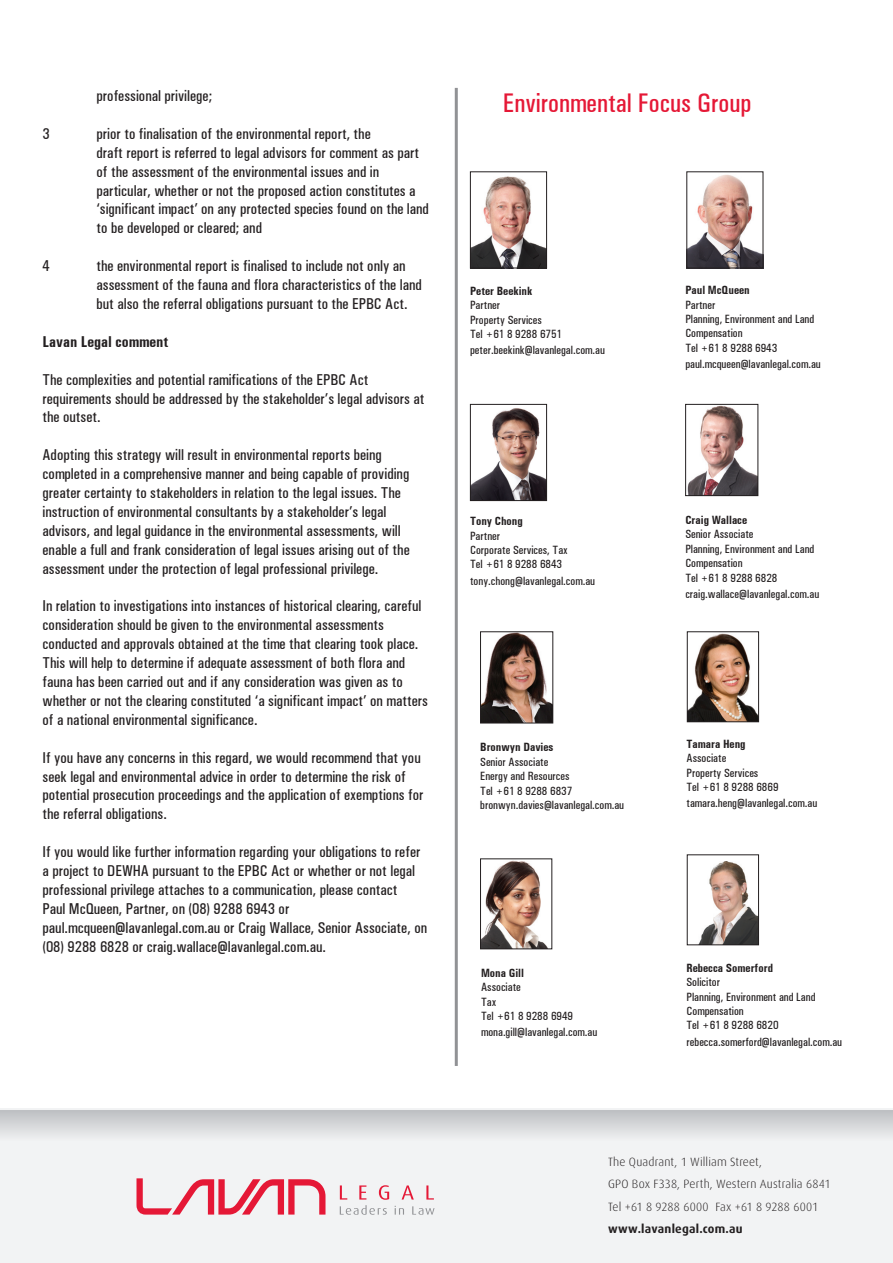
<style>
.page{position:relative;width:893px;height:1263px;background:#fff}
.page>*{position:absolute;margin:0;border:0;box-sizing:border-box;transform-origin:0 0}
.t1{font:500 27px "Univers Condensed W1";color:#e51836}
.t2{font:500 15.75px/18.9px "Univers Condensed W1";color:#231f20}
.t3{font:700 15.75px "Univers Condensed W1";color:#231f20}
.t4{font:500 12px/14.4px "Univers Condensed W1";color:#231f20}
.t5{font:300 12px/22.5px "Dax";letter-spacing:.015em;color:#231f20}
.t6{font:700 12px "Univers Condensed W1";color:#231f20}
.t7{font:700 12px "Dax";letter-spacing:.02em;color:#231f20}
</style>
<div class="page">
<div style="left:0;top:1109px;width:893px;height:154px;background:#f2f3f4"></div>
<div style="left:0;top:1110px;width:893px;height:30px;background:linear-gradient(to bottom,#bdbfc2,#edeeef)"></div>
<svg style="left:402px;top:1185px;width:12px;height:14px"></svg>
<svg style="left:426px;top:1185px;width:8px;height:14px"></svg>
<svg style="left:136px;top:1178px;width:189px;height:36px"></svg>
<svg style="left:340px;top:1185px;width:49px;height:30px"></svg>
<svg style="left:395px;top:1206px;width:9px;height:8px"></svg>
<svg style="left:412px;top:1206px;width:23px;height:9px"></svg>
<hr style="left:455px;top:88px;width:3px;height:978px;background:#919295">
<img style="left:688px;top:174px;width:73px;height:92px">
<div style="left:686px;top:171px;width:77px;height:97px;border:1px solid #231f20"></div>
<img style="left:482px;top:633px;width:69px;height:88px">
<div style="left:480px;top:631px;width:73px;height:92px;border:1px solid #231f20"></div>
<img style="left:689px;top:633px;width:68px;height:87px">
<div style="left:687px;top:631px;width:72px;height:91px;border:1px solid #231f20"></div>
<img style="left:472px;top:176px;width:73px;height:90px">
<div style="left:470px;top:171px;width:77px;height:97px;border:1px solid #231f20"></div>
<img style="left:482px;top:860px;width:65px;height:87px">
<div style="left:480px;top:858px;width:72px;height:91px;border:1px solid #231f20"></div>
<img style="left:687px;top:406px;width:69px;height:88px">
<div style="left:685px;top:404px;width:73px;height:92px;border:1px solid #231f20"></div>
<img style="left:699px;top:861px;width:58px;height:82px">
<div style="left:687px;top:854px;width:72px;height:91px;border:1px solid #231f20"></div>
<img style="left:472px;top:408px;width:73px;height:91px">
<div style="left:470px;top:404px;width:77px;height:97px;border:1px solid #231f20"></div>
<p class="t2" style="left:97px;top:86px;width:117px">professional privilege;</p>
<p class="t2" style="left:43px;top:124px;width:9px">3</p>
<p class="t2" style="left:97px;top:124px;width:334px">prior to finalisation of the environmental report, the<br>draft report is referred to legal advisors for comment as part of the assessment of the environmental issues and in particular, whether or not the proposed action constitutes a ‘significant impact’ on any protected species found on the land to be developed or cleared; and</p>
<p class="t2" style="left:43px;top:256px;width:9px">4</p>
<p class="t2" style="left:97px;top:256px;width:327px">the environmental report is finalised to include not only an assessment of the fauna and flora characteristics of the land but also the referral obligations pursuant to the EPBC Act.</p>
<p class="t3" style="left:43px;top:332px;width:127px">Lavan Legal comment</p>
<p class="t2" style="left:43px;top:370px;width:383px">The complexities and potential ramifications of the EPBC Act requirements should be addressed by the stakeholder’s legal advisors at the outset.</p>
<p class="t2" style="left:43px;top:445px;width:369px">Adopting this strategy will result in environmental reports being completed in a comprehensive manner and being capable of providing greater certainty to stakeholders in relation to the legal issues. The instruction of environmental consultants by a stakeholder’s legal advisors, and legal guidance in the environmental assessments, will enable a full and frank consideration of legal issues arising out of the assessment under the protection of legal professional privilege.</p>
<p class="t2" style="left:43px;top:597px;width:387px">In relation to investigations into instances of historical clearing, careful consideration should be given to the environmental assessments conducted and approvals obtained at the time that clearing took place.<br>This will help to determine if adequate assessment of both flora and fauna has been carried out and if any consideration was given as to whether or not the clearing constituted ‘a significant impact’ on matters of a national environmental significance.</p>
<p class="t2" style="left:43px;top:748px;width:382px">If you have any concerns in this regard, we would recommend that you seek legal and environmental advice in order to determine the risk of potential prosecution proceedings and the application of exemptions for the referral obligations.</p>
<p class="t2" style="left:43px;top:842px;width:386px">If you would like further information regarding your obligations to refer a project to DEWHA pursuant to the EPBC Act or whether or not legal professional privilege attaches to a communication, please contact<br>Paul McQueen, Partner, on (08) 9288 6943 or paul.mcqueen@lavanlegal.com.au or Craig Wallace, Senior Associate, on (08) 9288 6828 or craig.wallace@lavanlegal.com.au.</p>
<h1 class="t1" style="left:503px;top:87px;width:250px">Environmental Focus Group</h1>
<p class="t6" style="left:470px;top:283px;width:64px">Peter Beekink</p>
<p class="t4" style="left:470px;top:298px;width:94px">Partner<br>Property Services<br>Tel +61 8 9288 6751</p>
<p class="t4" style="left:470px;top:343px;width:136px">peter.beekink@lavanlegal.com.au</p>
<p class="t6" style="left:470px;top:514px;width:54px">Tony Chong</p>
<p class="t4" style="left:470px;top:528px;width:99px">Partner<br>Corporate Services, Tax<br>Tel +61 8 9288 6843</p>
<p class="t4" style="left:470px;top:573px;width:127px">tony.chong@lavanlegal.com.au</p>
<p class="t6" style="left:480px;top:740px;width:75px">Bronwyn Davies</p>
<p class="t4" style="left:480px;top:755px;width:145px">Senior Associate<br>Energy and Resources<br>Tel +61 8 9288 6837 bronwyn.davies@lavanlegal.com.au</p>
<p class="t6" style="left:481px;top:965px;width:44px">Mona Gill</p>
<p class="t4" style="left:481px;top:980px;width:94px">Associate<br>Tax<br>Tel +61 8 9288 6949</p>
<p class="t4" style="left:481px;top:1025px;width:118px">mona.gill@lavanlegal.com.au</p>
<p class="t6" style="left:685px;top:283px;width:66px">Paul McQueen</p>
<p class="t4" style="left:685px;top:297px;width:131px">Partner<br>Planning, Environment and Land<br>Compensation<br>Tel +61 8 9288 6943</p>
<p class="t4" style="left:685px;top:357px;width:137px">paul.mcqueen@lavanlegal.com.au</p>
<p class="t6" style="left:685px;top:513px;width:63px">Craig Wallace</p>
<p class="t4" style="left:685px;top:527px;width:131px">Senior Associate<br>Planning, Environment and Land<br>Compensation<br>Tel +61 8 9288 6828</p>
<p class="t4" style="left:685px;top:587px;width:135px">craig.wallace@lavanlegal.com.au</p>
<p class="t6" style="left:686px;top:737px;width:61px">Tamara Heng</p>
<p class="t4" style="left:686px;top:751px;width:94px">Associate<br>Property Services<br>Tel +61 8 9288 6869</p>
<p class="t4" style="left:686px;top:796px;width:132px">tamara.heng@lavanlegal.com.au</p>
<p class="t6" style="left:686px;top:960px;width:88px">Rebecca Somerford</p>
<p class="t4" style="left:686px;top:975px;width:131px">Solicitor<br>Planning, Environment and Land<br>Compensation<br>Tel +61 8 9288 6820</p>
<p class="t4" style="left:686px;top:1034px;width:157px">rebecca.somerford@lavanlegal.com.au</p>
<p class="t5" style="left:608px;top:1151px;width:224px">The Quadrant, 1 William Street,<br>GPO Box F338, Perth, Western Australia 6841<br>Tel +61 8 9288 6000 Fax +61 8 9288 6001</p>
<p class="t7" style="left:608px;top:1222px;width:136px">www.lavanlegal.com.au</p>
</div>
